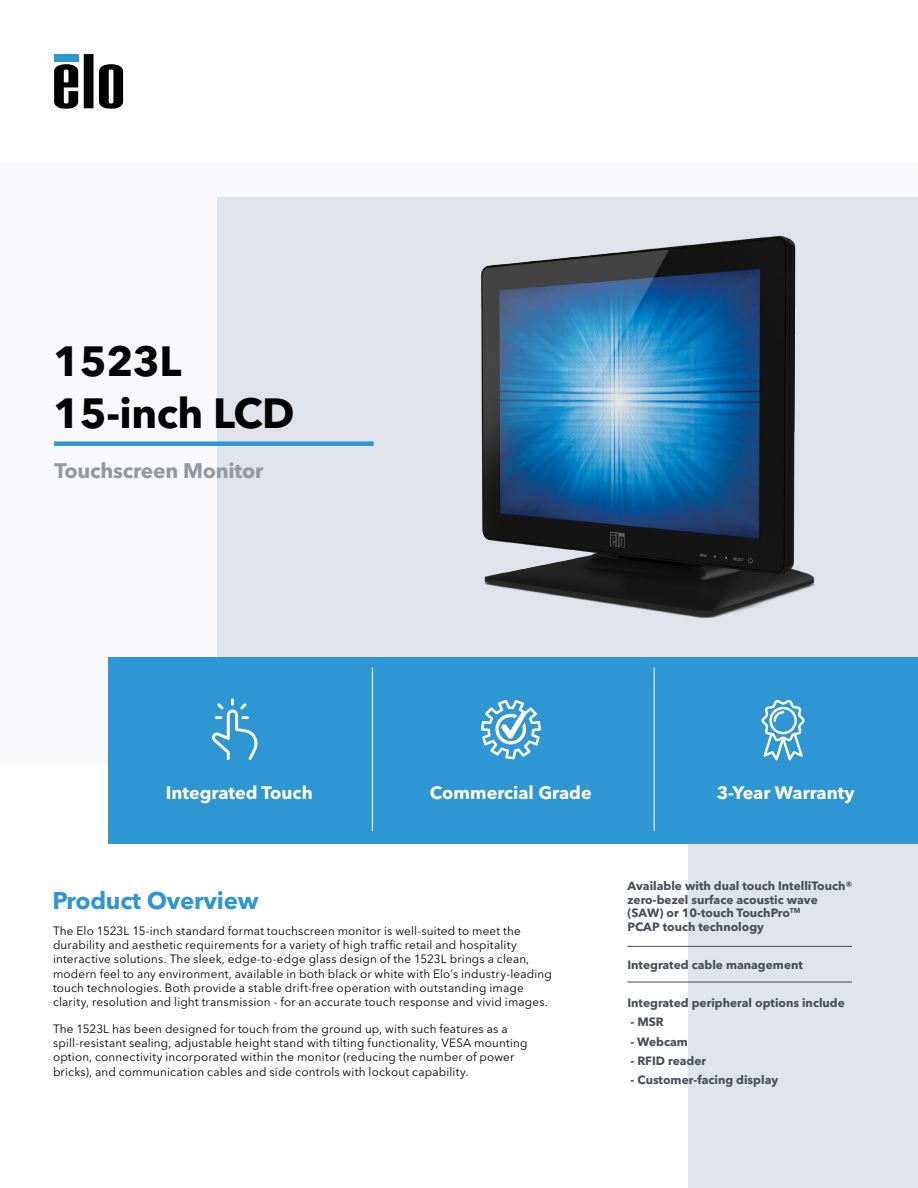
<style>
.page{position:relative;width:918px;height:1188px;background:#fff}
.page>*{position:absolute;margin:0;border:0;box-sizing:border-box;transform-origin:0 0}
.t1{font:700 41.85px/52.3px "Avenir Next LT Pro";letter-spacing:-.01em;color:#000}
.t2{font:700 24px "Avenir Next LT Pro";letter-spacing:-.01em;color:#2d96d3}
.t3{font:700 20.85px "Avenir Next LT Pro";letter-spacing:-.01em;color:#95989f}
.t4{font:700 18px "Avenir Next LT Pro";color:#fff}
.t5{font:12px/14.4px "Avenir Next LT Pro";letter-spacing:.015em;color:#000}
.t6{font:700 12px/13.5px "Avenir Next LT Pro";color:#4a4e59}
</style>
<div class="page">
<div style="left:0;top:162px;width:918px;height:603px;background:#f9f9fb"></div>
<div style="left:217px;top:197px;width:701px;height:469px;background:#e0e3ea"></div>
<img style="left:481px;top:236px;width:334px;height:382px">
<svg style="left:84px;top:54px;width:9px;height:54px"></svg>
<svg style="left:54px;top:64px;width:24px;height:45px"></svg>
<svg style="left:99px;top:64px;width:24px;height:45px"></svg>
<div style="left:54px;top:54px;width:24px;height:7px;background:#2d96d3"></div>
<div style="left:688px;top:842px;width:230px;height:346px;background:#e0e3ea"></div>
<div style="left:108px;top:657px;width:810px;height:186px;background:#2d96d3"></div>
<div style="left:54px;top:441px;width:320px;height:5px;background:#2d96d3"></div>
<hr style="left:372px;top:667px;width:1px;height:164px;background:#fff">
<hr style="left:654px;top:667px;width:1px;height:164px;background:#fff">
<hr style="left:627px;top:946px;width:225px;height:1px;background:#4a4e59">
<hr style="left:627px;top:982px;width:225px;height:1px;background:#4a4e59">
<svg style="left:212px;top:698px;width:45px;height:62px"></svg>
<svg style="left:481px;top:700px;width:60px;height:59px"></svg>
<svg style="left:762px;top:700px;width:43px;height:60px"></svg>
<h1 class="t1" style="left:53px;top:335px;width:243px">1523L<br>15-inch LCD</h1>
<h3 class="t3" style="left:55px;top:458px;width:210px">Touchscreen Monitor</h3>
<h3 class="t4" style="left:166px;top:781px;width:149px">Integrated Touch</h3>
<h3 class="t4" style="left:430px;top:781px;width:163px">Commercial Grade</h3>
<h3 class="t4" style="left:717px;top:781px;width:139px">3-Year Warranty</h3>
<h2 class="t2" style="left:52px;top:886px;width:208px">Product Overview</h2>
<p class="t6" style="left:627px;top:879px;width:227px">Available with dual touch IntelliTouch® zero-bezel surface acoustic wave (SAW) or 10-touch TouchPro<sup>TM<br></sup>PCAP touch technology</p>
<p class="t6" style="left:627px;top:958px;width:177px">Integrated cable management</p>
<p class="t6" style="left:627px;top:996px;width:219px">Integrated peripheral options include</p>
<p class="t6" style="left:630px;top:1015px;width:35px">- MSR</p>
<p class="t6" style="left:630px;top:1035px;width:59px">- Webcam</p>
<p class="t6" style="left:630px;top:1054px;width:77px">- RFID reader</p>
<p class="t6" style="left:630px;top:1073px;width:149px">- Customer-facing display</p>
<p class="t5" style="left:53px;top:923px;width:500px">The Elo 1523L 15-inch standard format touchscreen monitor is well-suited to meet the durability and aesthetic requirements for a variety of high traffic retail and hospitality interactive solutions. The sleek, edge-to-edge glass design of the 1523L brings a clean, modern feel to any environment, available in both black or white with Elo’s industry-leading touch technologies. Both provide a stable drift-free operation with outstanding image clarity, resolution and light transmission - for an accurate touch response and vivid images.</p>
<p class="t5" style="left:53px;top:1021px;width:476px">The 1523L has been designed for touch from the ground up, with such features as a spill-resistant sealing, adjustable height stand with tilting functionality, VESA mounting option, connectivity incorporated within the monitor (reducing the number of power bricks), and communication cables and side controls with lockout capability.</p>
</div>
